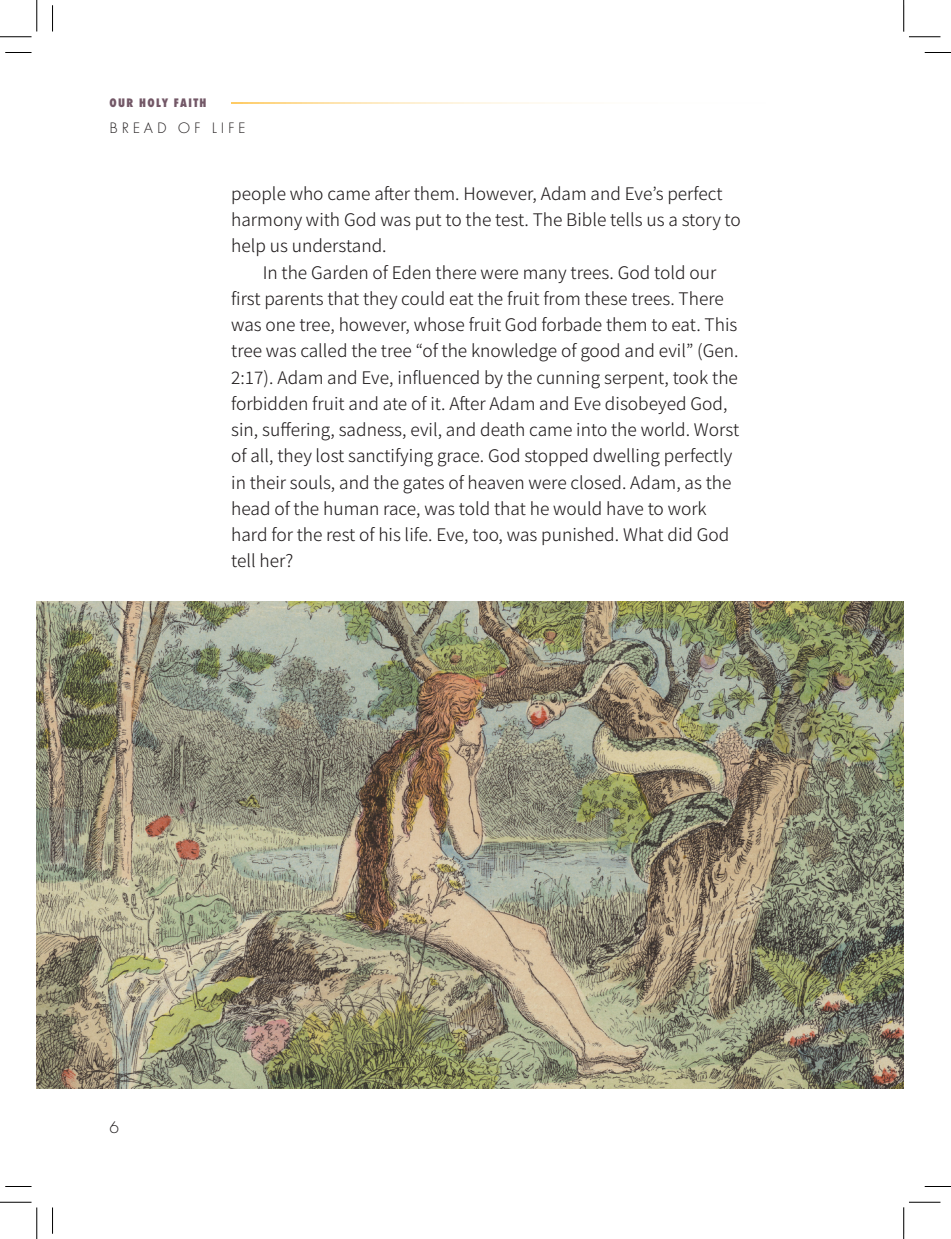
<style>
.page{position:relative;width:951px;height:1239px;background:#fff}
.page>*{position:absolute;margin:0;border:0;box-sizing:border-box;transform-origin:0 0}
.Body_indent{font:19.25px/26.2px "Source Sans Variable";color:#231f20}
.t1{font:300 17.5px "Futura PT";color:#231f20}
.t2{font:300 15.75px "Futura PT";letter-spacing:.24em;color:#231f20}
.t3{font:800 12.78px "Futura PT Cond";letter-spacing:.11em;color:#735867}
</style>
<div class="page">
<hr style="left:231px;top:102px;width:672px;height:2px;background:#fecb64">
<img style="left:37px;top:601px;width:866px;height:488px">
<svg style="left:5px;top:52px;width:27px;height:1px"></svg>
<svg style="left:924px;top:52px;width:26px;height:1px"></svg>
<svg style="left:5px;top:1186px;width:27px;height:1px"></svg>
<svg style="left:924px;top:1186px;width:26px;height:1px"></svg>
<svg style="left:52px;top:5px;width:1px;height:27px"></svg>
<svg style="left:52px;top:1208px;width:1px;height:26px"></svg>
<hr style="left:0;top:36px;width:32px;height:1px;background:#000">
<hr style="left:908px;top:36px;width:32px;height:1px;background:#000">
<hr style="left:0;top:1202px;width:32px;height:1px;background:#000">
<hr style="left:908px;top:1202px;width:32px;height:1px;background:#000">
<hr style="left:36px;top:0;width:1px;height:32px;background:#000">
<hr style="left:36px;top:1208px;width:1px;height:31px;background:#000">
<hr style="left:903px;top:0;width:1px;height:32px;background:#000">
<hr style="left:903px;top:1208px;width:1px;height:31px;background:#000">
<p class="t3" style="left:109px;top:96px;width:98px">OUR HOLY FAITH</p>
<p class="t2" style="left:109px;top:118px;width:137px">BREAD OF LIFE</p>
<p class="Body_indent" style="left:231px;top:181px;width:511px">people who came after them. However, Adam and Eve’s perfect harmony with God was put to the test. The Bible tells us a story to help us understand.</p>
<p class="Body_indent" style="left:231px;top:259px;width:509px;text-indent:32px">In the Garden of Eden there were many trees. God told our first parents that they could eat the fruit from these trees. There was one tree, however, whose fruit God forbade them to eat. This tree was called the tree “of the knowledge of good and evil” (Gen.<br>2:17). Adam and Eve, influenced by the cunning serpent, took the forbidden fruit and ate of it. After Adam and Eve disobeyed God, sin, suffering, sadness, evil, and death came into the world. Worst of all, they lost sanctifying grace. God stopped dwelling perfectly in their souls, and the gates of heaven were closed. Adam, as the head of the human race, was told that he would have to work hard for the rest of his life. Eve, too, was punished. What did God tell her?</p>
<p class="t1" style="left:109px;top:1117px;width:11px">6</p>
</div>
